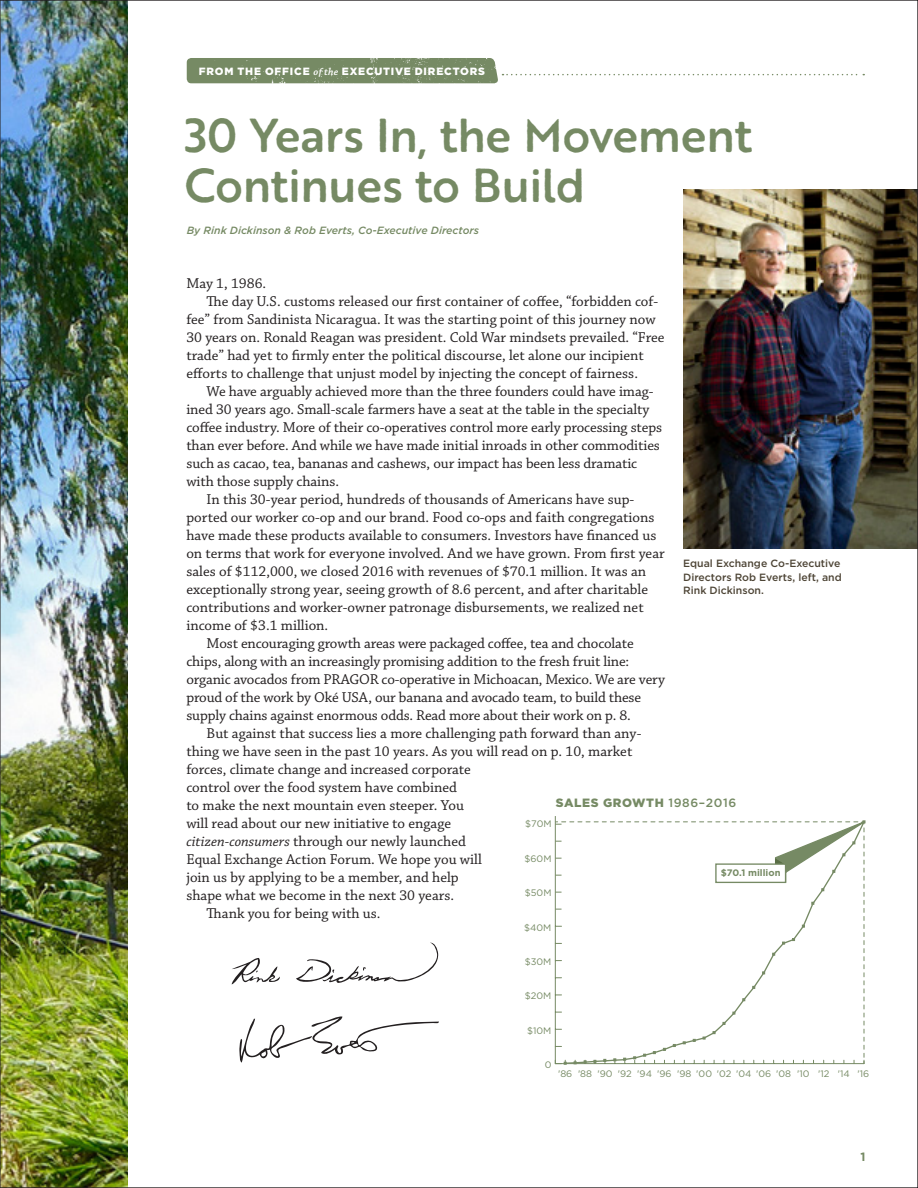
<style>
.page{position:relative;width:918px;height:1188px;background:#fff}
.page>*{position:absolute;margin:0;border:0;box-sizing:border-box;transform-origin:0 0}
.article_title{font:500 46.5px/49.5px "Brother 1816 Printed";letter-spacing:-.01em;color:#768a64}
.body_p{font:15px/18px "Chaparral Pro";color:#231f20}
.body_p_first{font:15px "Chaparral Pro";color:#231f20}
.sales_category{font:900 12px "Gotham";letter-spacing:.05em;color:#768a64}
.t1{font:700 12px "Gotham";color:#768a64}
.figure_caption{font:500 10.5px/13.5px "Gotham";color:#4d4435;text-align:justify}
.article_author{font:italic 500 10.5px "Gotham";color:#768a64}
.article_heading{font:900 10.5px "Gotham";letter-spacing:.08em;color:#fff}
.t2{font:9.45px "Gotham";color:#768a64}
.t3{font:700 9.45px "Gotham";color:#768a64}
.s1{font-family:"Chaparral Pro";font-weight:600;font-style:italic}
.s2{font-style:italic}
.s3{font-weight:500}
</style>
<div class="page">
<img style="left:1px;top:0;width:917px;height:1188px">
<hr style="left:0;top:0;width:1px;height:1188px;background:#231f20">
<p class="article_heading" style="left:199px;top:64px;width:288px">FROM THE OFFICE <span class="s1">of the</span> EXECUTIVE DIRECTORS</p>
<p class="article_title" style="left:185px;top:109px;width:569px">30 Years In, the Movement<br>Continues to Build</p>
<p class="article_author" style="left:187px;top:223px;width:294px">By Rink Dickinson &amp; Rob Everts, Co-Executive Directors</p>
<p class="body_p_first" style="left:186px;top:275px;width:81px">May 1, 1986.</p>
<p class="body_p" style="left:186px;top:293px;width:480px;text-indent:20px">The day U.S. customs released our first container of coffee, “forbidden cof&shy;fee” from Sandinista Nicaragua. It was the starting point of this journey now 30 years on. Ronald Reagan was president. Cold War mindsets prevailed. “Free trade” had yet to firmly enter the political discourse, let alone our incipient efforts to challenge that unjust model by injecting the concept of fairness.</p>
<p class="body_p" style="left:186px;top:383px;width:477px;text-indent:20px">We have arguably achieved more than the three founders could have imag&shy;ined 30 years ago. Small-scale farmers have a seat at the table in the specialty coffee industry. More of their co-operatives control more early processing steps than ever before. And while we have made initial inroads in other commodities such as cacao, tea, bananas and cashews, our impact has been less dramatic with those supply chains.</p>
<p class="body_p" style="left:186px;top:491px;width:480px;text-indent:20px">In this 30-year period, hundreds of thousands of Americans have sup&shy;ported our worker co-op and our brand. Food co-ops and faith congregations have made these products available to consumers. Investors have financed us on terms that work for everyone involved. And we have grown. From first year sales of $112,000, we closed 2016 with revenues of $70.1 million. It was an exceptionally strong year, seeing growth of 8.6 percent, and after charitable contributions and worker-owner patronage disbursements, we realized net income of $3.1 million.</p>
<p class="body_p" style="left:186px;top:635px;width:480px;text-indent:20px">Most encouraging growth areas were packaged coffee, tea and chocolate chips, along with an increasingly promising addition to the fresh fruit line: organic avocados from PRAGOR co-operative in Michoacan, Mexico. We are very proud of the work by Oké USA, our banana and avocado team, to build these supply chains against enormous odds. Read more about their work on p. 8.</p>
<p class="body_p" style="left:186px;top:725px;width:457px;text-indent:20px">But against that success lies a more challenging path forward than any&shy;thing we have seen in the past 10 years. As you will read on p. 10, market forces, climate change and increased corporate<br>control over the food system have combined<br>to make the next mountain even steeper. You<br>will read about our new initiative to engage<br><span class="s2">citizen-consumers</span> through our newly launched<br>Equal Exchange Action Forum. We hope you will<br>join us by applying to be a member, and help<br>shape what we become in the next 30 years.</p>
<p class="body_p" style="left:207px;top:905px;width:175px">Thank you for being with us.</p>
<p class="figure_caption" style="left:683px;top:556px;width:160px">Equal Exchange Co-Executive Directors Rob Everts, left, and Rink Dickinson.</p>
<p class="sales_category" style="left:556px;top:794px;width:182px">SALES GROWTH <span class="s3">1986–2016</span></p>
<p class="t2" style="left:525px;top:818px;width:28px">$70M</p>
<p class="t2" style="left:525px;top:852px;width:28px">$60M</p>
<p class="t3" style="left:721px;top:867px;width:61px">$70.1 million</p>
<p class="t2" style="left:525px;top:887px;width:28px">$50M</p>
<p class="t2" style="left:524px;top:921px;width:29px">$40M</p>
<p class="t2" style="left:525px;top:956px;width:28px">$30M</p>
<p class="t2" style="left:525px;top:990px;width:28px">$20M</p>
<p class="t2" style="left:527px;top:1024px;width:26px">$10M</p>
<p class="t2" style="left:545px;top:1059px;width:8px">0</p>
<p class="t2" style="left:558px;top:1068px;width:16px">'86</p>
<p class="t2" style="left:818px;top:1068px;width:13px">'12</p>
<p class="t2" style="left:578px;top:1068px;width:16px">'88</p>
<p class="t2" style="left:838px;top:1068px;width:33px">'14 '16</p>
<p class="t2" style="left:597px;top:1068px;width:17px">'90</p>
<p class="t2" style="left:618px;top:1068px;width:15px">'92</p>
<p class="t2" style="left:637px;top:1068px;width:16px">'94</p>
<p class="t2" style="left:657px;top:1068px;width:16px">'96</p>
<p class="t2" style="left:677px;top:1068px;width:16px">'98</p>
<p class="t2" style="left:696px;top:1068px;width:17px">'00</p>
<p class="t2" style="left:717px;top:1068px;width:16px">'02</p>
<p class="t2" style="left:736px;top:1068px;width:17px">'04</p>
<p class="t2" style="left:756px;top:1068px;width:17px">'06</p>
<p class="t2" style="left:776px;top:1068px;width:16px">'08</p>
<p class="t2" style="left:797px;top:1068px;width:14px">'10</p>
<p class="t1" style="left:860px;top:1149px;width:7px">1</p>
</div>
